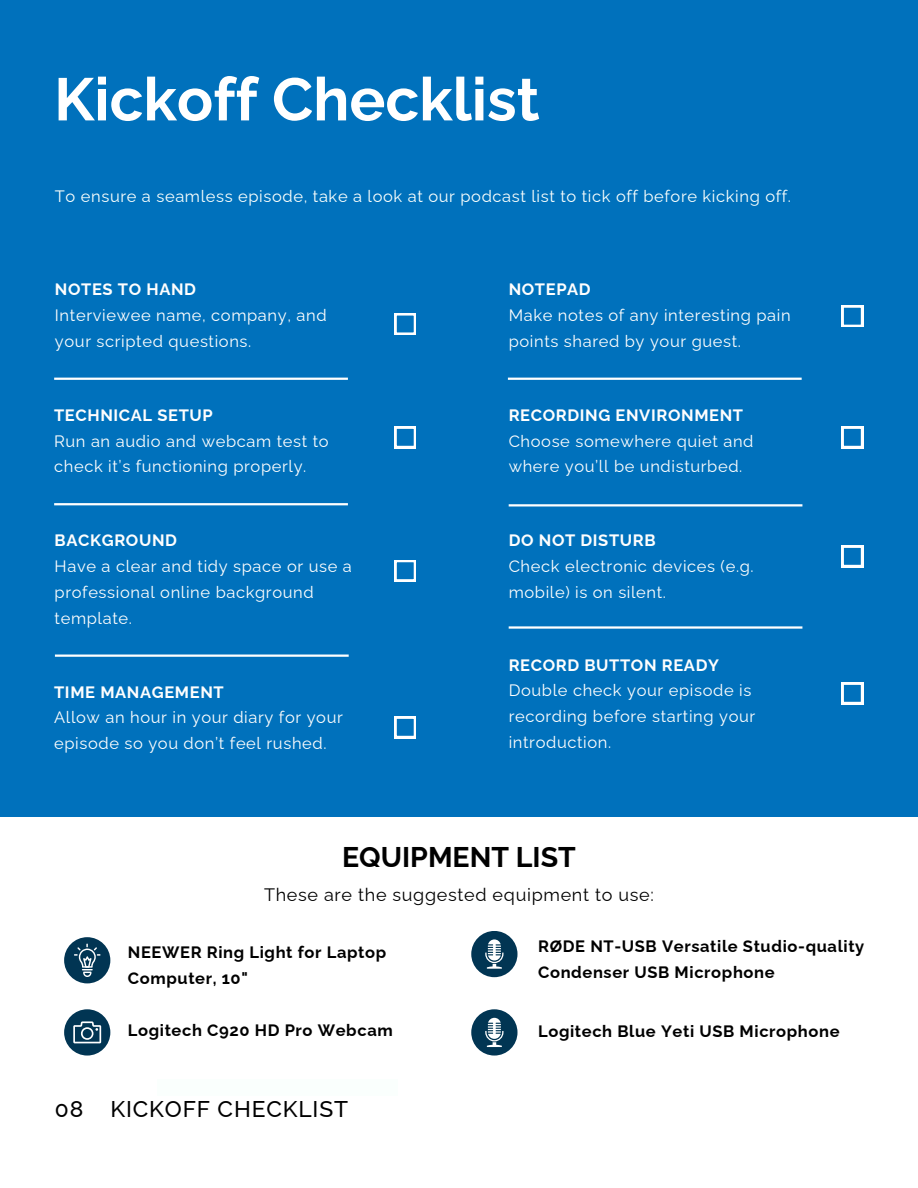
<style>
.page{position:relative;width:918px;height:1188px;background:#fff}
.page>*{position:absolute;margin:0;border:0;box-sizing:border-box;transform-origin:0 0}
.t1{font:700 60px "Raleway";color:#fff}
.t2{font:700 28.5px "Raleway";color:#000}
.t3{font:500 22.8px "Raleway";letter-spacing:.04em;color:#000}
.t4{font:18px "Raleway";letter-spacing:.04em;color:#000}
.t5{font:16.5px/25.8px "Raleway";letter-spacing:.04em;color:#fefefe}
.t6{font:700 16.5px/25.8px "Raleway";letter-spacing:.04em;color:#000}
.t7{font:700 16.5px "Raleway";letter-spacing:.04em;color:#fefefe}
.t8{font:16.5px "Raleway";letter-spacing:.04em;color:#fafffd}
</style>
<div class="page">
<div style="left:0;top:0;width:917px;height:817px;background:#0071bc"></div>
<div style="left:158px;top:1079px;width:240px;height:17px;background:#fafffd"></div>
<hr style="left:54px;top:378px;width:294px;height:2px;background:#fff">
<hr style="left:508px;top:378px;width:294px;height:2px;background:#fff">
<hr style="left:509px;top:504px;width:293px;height:2px;background:#fff">
<hr style="left:509px;top:626px;width:293px;height:3px;background:#fff">
<hr style="left:54px;top:503px;width:294px;height:2px;background:#fff">
<hr style="left:55px;top:655px;width:294px;height:2px;background:#fff">
<svg style="left:395px;top:313px;width:21px;height:22px"></svg>
<svg style="left:395px;top:427px;width:21px;height:21px"></svg>
<svg style="left:395px;top:560px;width:21px;height:21px"></svg>
<svg style="left:395px;top:717px;width:21px;height:21px"></svg>
<svg style="left:842px;top:305px;width:21px;height:22px"></svg>
<svg style="left:842px;top:427px;width:21px;height:21px"></svg>
<svg style="left:842px;top:546px;width:21px;height:21px"></svg>
<svg style="left:842px;top:683px;width:21px;height:21px"></svg>
<div style="left:64px;top:937px;width:46px;height:46px;background:#013553;border-radius:50%"></div>
<div style="left:64px;top:1009px;width:46px;height:47px;background:#013553;border-radius:50%"></div>
<div style="left:471px;top:931px;width:47px;height:46px;background:#013553;border-radius:50%"></div>
<div style="left:471px;top:1009px;width:47px;height:47px;background:#013553;border-radius:50%"></div>
<svg style="left:74px;top:944px;width:27px;height:33px"></svg>
<svg style="left:485px;top:939px;width:18px;height:30px"></svg>
<svg style="left:485px;top:1018px;width:18px;height:29px"></svg>
<svg style="left:73px;top:1021px;width:28px;height:22px"></svg>
<p class="t1" style="left:54px;top:64px;width:487px">Kickoff Checklist</p>
<p class="t8" style="left:55px;top:187px;width:738px">To ensure a seamless episode, take a look at our podcast list to tick off before kicking off.</p>
<h1 class="t7" style="left:55px;top:280px;width:143px">NOTES TO HAND</h1>
<p class="t5" style="left:55px;top:303px;width:273px">Interviewee name, company, and your scripted questions.</p>
<p class="t7" style="left:54px;top:405px;width:160px">TECHNICAL SETUP</p>
<p class="t5" style="left:54px;top:428px;width:276px">Run an audio and webcam test to check it’s functioning properly.</p>
<p class="t7" style="left:55px;top:531px;width:124px">BACKGROUND</p>
<p class="t5" style="left:55px;top:553px;width:299px">Have a clear and tidy space or use a professional online background template.</p>
<p class="t7" style="left:54px;top:682px;width:171px">TIME MANAGEMENT</p>
<p class="t5" style="left:54px;top:705px;width:290px">Allow an hour in your diary for your episode so you don’t feel rushed.</p>
<p class="t7" style="left:509px;top:280px;width:84px">NOTEPAD</p>
<p class="t5" style="left:509px;top:303px;width:284px">Make notes of any interesting pain points shared by your guest.</p>
<p class="t7" style="left:509px;top:405px;width:236px">RECORDING ENVIRONMENT</p>
<p class="t5" style="left:509px;top:428px;width:246px">Choose somewhere quiet and where you’ll be undisturbed.</p>
<p class="t7" style="left:509px;top:531px;width:148px">DO NOT DISTURB</p>
<p class="t5" style="left:509px;top:553px;width:247px">Check electronic devices (e.g. mobile) is on silent.</p>
<p class="t7" style="left:509px;top:655px;width:212px">RECORD BUTTON READY</p>
<p class="t5" style="left:509px;top:678px;width:248px">Double check your episode is recording before starting your introduction.</p>
<h2 class="t2" style="left:342px;top:840px;width:235px">EQUIPMENT LIST</h2>
<p class="t4" style="left:264px;top:884px;width:391px">These are the suggested equipment to use:</p>
<h4 class="t6" style="left:128px;top:940px;width:260px">NEEWER Ring Light for Laptop<br>Computer, 10"</h4>
<p class="t6" style="left:128px;top:1018px;width:266px">Logitech C920 HD Pro Webcam</p>
<p class="t3" style="left:55px;top:1095px;width:295px">08 KICKOFF CHECKLIST</p>
<h4 class="t6" style="left:538px;top:933px;width:328px">RØDE NT-USB Versatile Studio-quality<br>Condenser USB Microphone</h4>
<p class="t6" style="left:538px;top:1019px;width:303px">Logitech Blue Yeti USB Microphone</p>
</div>
